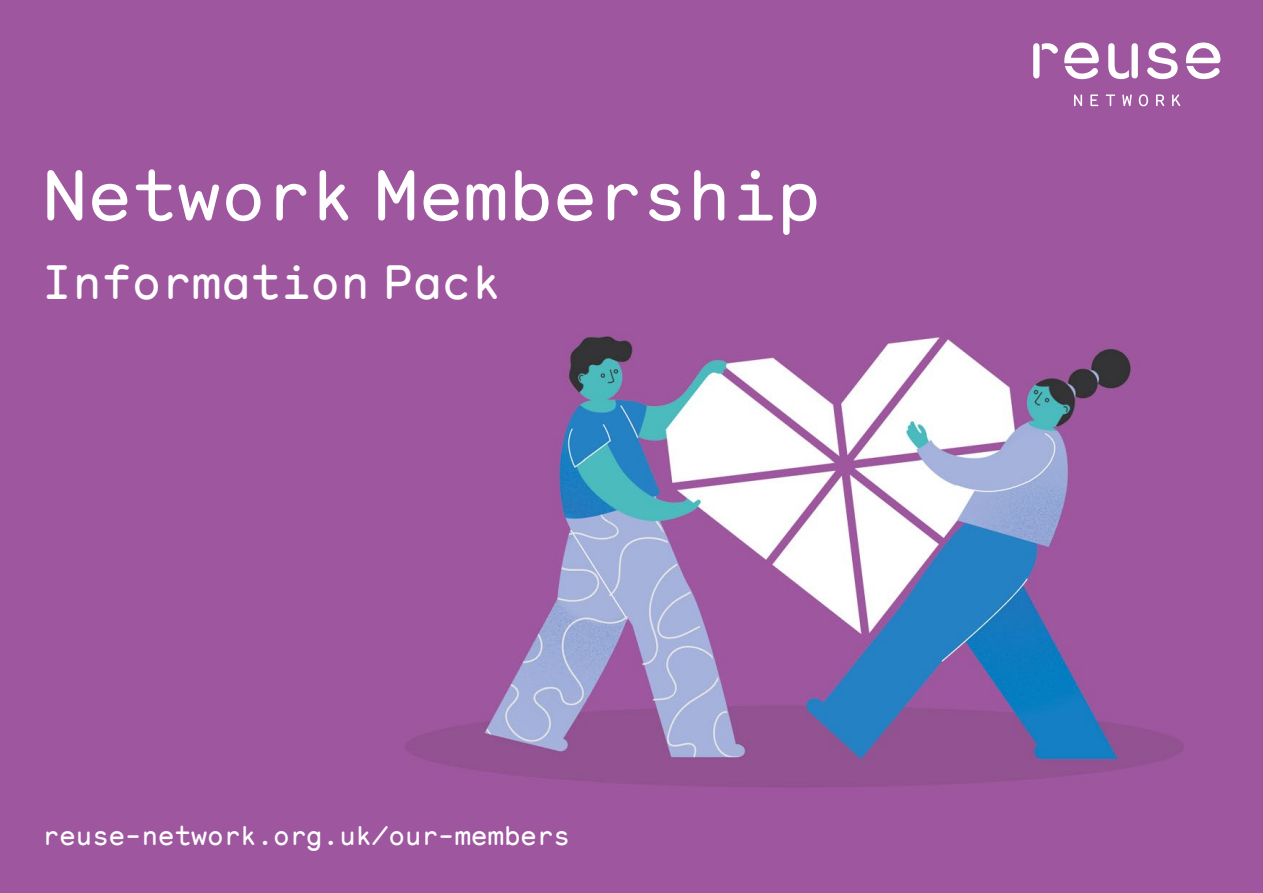
<style>
.page{position:relative;width:1263px;height:893px;background:#fff}
.page>*{position:absolute;margin:0;border:0;box-sizing:border-box;transform-origin:0 0}
.t1{font:72px "Monosten A";color:#fff}
.t2{font:48px "Monosten A";color:#fff}
.t3{font:27px "Monosten A";letter-spacing:-.01em;color:#fff}
</style>
<div class="page">
<img style="left:0;top:0;width:1263px;height:893px">
<hr style="left:43px;top:849px;width:1177px;height:1px;background:#9f579e">
<svg style="left:1074px;top:94px;width:106px;height:12px"></svg>
<svg style="left:1108px;top:43px;width:30px;height:36px"></svg>
<svg style="left:1147px;top:43px;width:31px;height:36px"></svg>
<svg style="left:1186px;top:43px;width:34px;height:36px"></svg>
<svg style="left:1064px;top:43px;width:35px;height:36px"></svg>
<svg style="left:1033px;top:43px;width:25px;height:35px"></svg>
<h1 class="t1" style="left:43px;top:149px;width:779px">Network Membership</h1>
<h2 class="t2" style="left:43px;top:252px;width:461px">Information Pack</h2>
<p class="t3" style="left:43px;top:819px;width:529px">reuse-network.org.uk/our-members</p>
</div>
